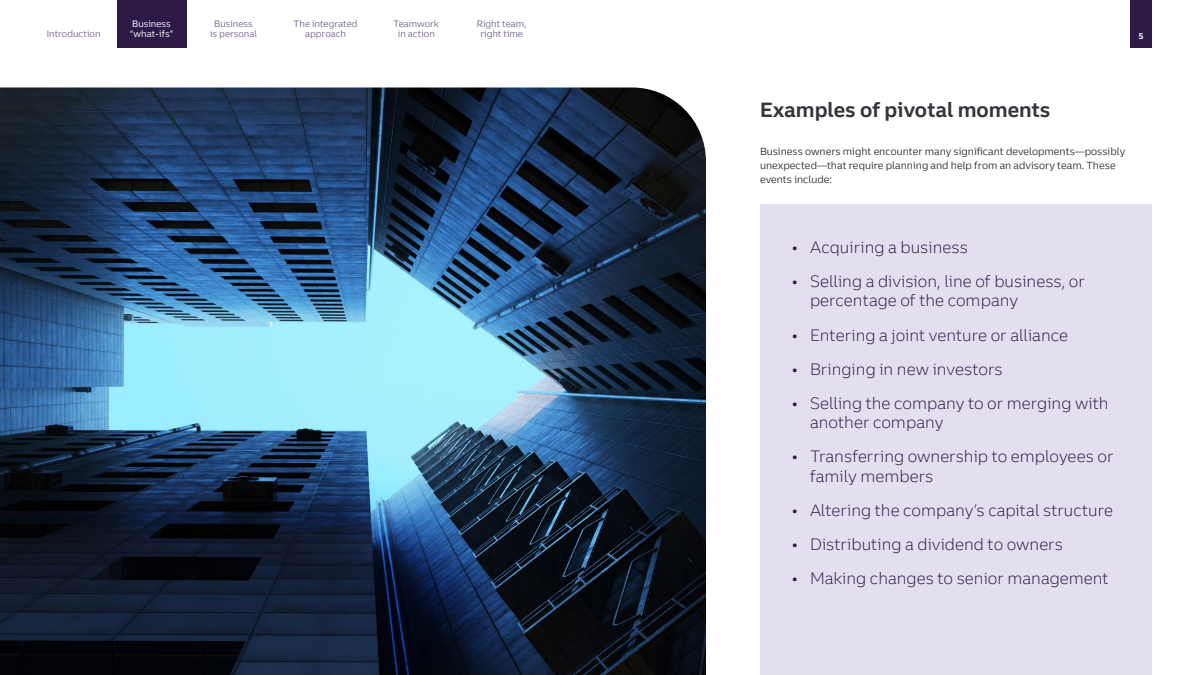
<style>
.page{position:relative;width:1200px;height:675px;background:#fff}
.page>*{position:absolute;margin:0;border:0;box-sizing:border-box;transform-origin:0 0}
.t1{font:700 20px "Truist Trio";color:#34363b}
.t2{font:300 16px/19.2px "Truist Trio";color:#2e1a47}
.Body{font:10px/14px "Truist Trio";color:#34363b}
.nav_selected{font:9px/10.8px "Truist Trio";color:#7c6992;text-align:center}
.t3{font:9px/10.8px "Truist Trio";color:#fff}
.t4{font:700 8px "Truist Trio";color:#fff}
</style>
<div class="page">
<div style="left:1130px;top:0;width:22px;height:48px;background:#2e1a47"></div>
<div style="left:760px;top:204px;width:392px;height:471px;background:#e3dfef"></div>
<div style="left:117px;top:0;width:69px;height:48px;background:#2e1a47"></div>
<img style="left:0;top:88px;width:706px;height:587px">
<p class="t3" style="left:130px;top:18px;width:45px">Business “what-ifs”</p>
<p class="nav_selected" style="left:210px;top:18px;width:48px">Business is personal</p>
<p class="nav_selected" style="left:294px;top:18px;width:65px">The integrated approach</p>
<p class="nav_selected" style="left:394px;top:18px;width:47px">Teamwork in action</p>
<p class="nav_selected" style="left:477px;top:18px;width:51px">Right team, right time</p>
<p class="nav_selected" style="left:47px;top:29px;width:55px">Introduction</p>
<p class="t4" style="left:1138px;top:31px;width:7px">5</p>
<h3 class="t1" style="left:760px;top:97px;width:292px">Examples of pivotal moments</h3>
<p class="Body" style="left:760px;top:144px;width:367px">Business owners might encounter many significant developments—possibly unexpected—that require planning and help from an advisory team. These events include:</p>
<p class="t2" style="left:792px;top:237px;width:177px">• Acquiring a business</p>
<p class="t2" style="left:810px;top:272px;width:277px;text-indent:-18px">• Selling a division, line of business, or percentage of the company</p>
<p class="t2" style="left:792px;top:325px;width:278px">• Entering a joint venture or alliance</p>
<p class="t2" style="left:792px;top:359px;width:212px">• Bringing in new investors</p>
<p class="t2" style="left:810px;top:393px;width:300px;text-indent:-18px">• Selling the company to or merging with another company</p>
<p class="t2" style="left:810px;top:447px;width:305px;text-indent:-18px">• Transferring ownership to employees or family members</p>
<p class="t2" style="left:792px;top:500px;width:323px">• Altering the company’s capital structure</p>
<p class="t2" style="left:792px;top:534px;width:272px">• Distributing a dividend to owners</p>
<p class="t2" style="left:792px;top:569px;width:318px">• Making changes to senior management</p>
</div>
